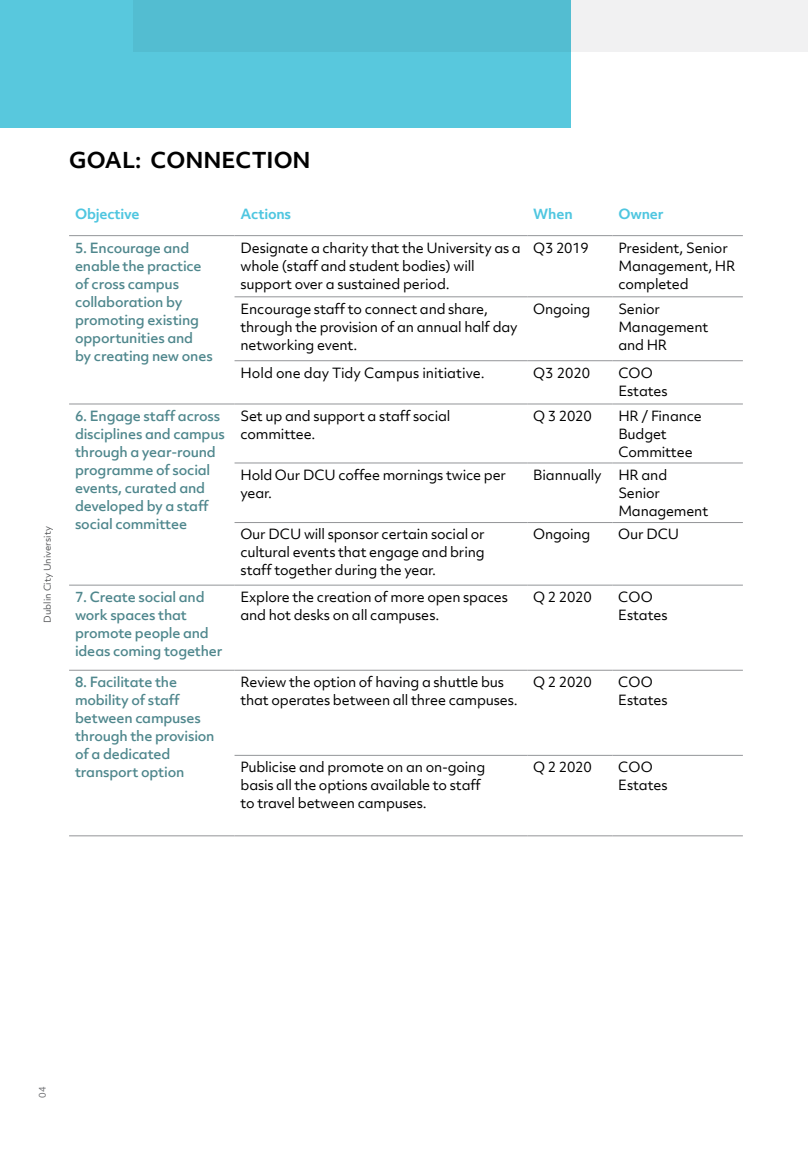
<style>
.page{position:relative;width:808px;height:1149px;background:#fff}
.page>*{position:absolute;margin:0;border:0;box-sizing:border-box;transform-origin:0 0}
.t1{font:700 21px "Objektiv Mk 2";color:#000}
.t2{font:13.5px/18px "Objektiv Mk 2";letter-spacing:-.015em;color:#000}
.t3{font:500 13.5px/18px "Objektiv Mk 2";letter-spacing:-.015em;color:#4f878d}
.t4{font:700 13.5px "Objektiv Mk 2";letter-spacing:-.015em;color:#4fc6e0}
.t5{font:9px "Objektiv Mk 2";color:#58595b}
.t6{font:9px "Objektiv Mk 2";color:#6d6e71}
</style>
<div class="page">
<div style="left:133px;top:0;width:675px;height:52px;background:#f1f1f2"></div>
<div style="left:0;top:0;width:571px;height:128px;background:#58c8dd"></div>
<hr style="left:69px;top:235px;width:166px;height:1px;background:#939598">
<hr style="left:235px;top:235px;width:292px;height:1px;background:#939598">
<hr style="left:527px;top:235px;width:85px;height:1px;background:#939598">
<hr style="left:612px;top:235px;width:131px;height:1px;background:#939598">
<hr style="left:235px;top:296px;width:292px;height:1px;background:#939598">
<hr style="left:527px;top:296px;width:85px;height:1px;background:#939598">
<hr style="left:612px;top:296px;width:131px;height:1px;background:#939598">
<hr style="left:235px;top:360px;width:292px;height:1px;background:#939598">
<hr style="left:527px;top:360px;width:85px;height:1px;background:#939598">
<hr style="left:612px;top:360px;width:131px;height:1px;background:#939598">
<hr style="left:69px;top:403px;width:166px;height:1px;background:#939598">
<hr style="left:235px;top:403px;width:292px;height:1px;background:#939598">
<hr style="left:527px;top:403px;width:85px;height:1px;background:#939598">
<hr style="left:612px;top:403px;width:131px;height:1px;background:#939598">
<hr style="left:235px;top:462px;width:292px;height:1px;background:#939598">
<hr style="left:527px;top:462px;width:85px;height:1px;background:#939598">
<hr style="left:612px;top:462px;width:131px;height:1px;background:#939598">
<hr style="left:235px;top:522px;width:292px;height:1px;background:#939598">
<hr style="left:527px;top:522px;width:85px;height:1px;background:#939598">
<hr style="left:612px;top:522px;width:131px;height:1px;background:#939598">
<hr style="left:69px;top:584px;width:166px;height:1px;background:#939598">
<hr style="left:235px;top:584px;width:292px;height:1px;background:#939598">
<hr style="left:527px;top:584px;width:85px;height:1px;background:#939598">
<hr style="left:612px;top:584px;width:131px;height:1px;background:#939598">
<hr style="left:69px;top:669px;width:166px;height:1px;background:#939598">
<hr style="left:235px;top:669px;width:292px;height:1px;background:#939598">
<hr style="left:527px;top:669px;width:85px;height:1px;background:#939598">
<hr style="left:612px;top:669px;width:131px;height:1px;background:#939598">
<hr style="left:235px;top:754px;width:292px;height:1px;background:#939598">
<hr style="left:527px;top:754px;width:85px;height:1px;background:#939598">
<hr style="left:612px;top:754px;width:131px;height:1px;background:#939598">
<hr style="left:69px;top:835px;width:166px;height:1px;background:#939598">
<hr style="left:235px;top:835px;width:292px;height:1px;background:#939598">
<hr style="left:527px;top:835px;width:85px;height:1px;background:#939598">
<hr style="left:612px;top:835px;width:131px;height:1px;background:#939598">
<p class="t5" style="left:41px;top:622px;width:98px;rotate:-90deg">Dublin City University</p>
<h1 class="t1" style="left:69px;top:145px;width:243px">GOAL: CONNECTION</h1>
<p class="t4" style="left:75px;top:204px;width:66px">Objective</p>
<p class="t4" style="left:241px;top:204px;width:52px">Actions</p>
<p class="t4" style="left:533px;top:204px;width:41px">When</p>
<p class="t4" style="left:618px;top:204px;width:47px">Owner</p>
<p class="t3" style="left:75px;top:238px;width:139px">5. Encourage and enable the practice of cross campus collaboration by promoting existing opportunities and<br>by creating new ones</p>
<p class="t2" style="left:241px;top:238px;width:282px">Designate a charity that the University as a whole (staff and student bodies) will support over a sustained period.</p>
<p class="t2" style="left:533px;top:238px;width:57px">Q3 2019</p>
<p class="t2" style="left:618px;top:238px;width:119px">President, Senior<br>Management, HR completed</p>
<p class="t2" style="left:240px;top:299px;width:279px">Encourage staff to connect and share, through the provision of an annual half day networking event.</p>
<p class="t2" style="left:533px;top:299px;width:59px">Ongoing</p>
<p class="t2" style="left:618px;top:299px;width:91px">Senior<br>Management and HR</p>
<p class="t2" style="left:240px;top:363px;width:246px">Hold one day Tidy Campus initiative.</p>
<p class="t2" style="left:533px;top:363px;width:58px">Q3 2020</p>
<p class="t2" style="left:618px;top:363px;width:51px">COO<br>Estates</p>
<p class="t3" style="left:75px;top:406px;width:151px">6. Engage staff across disciplines and campus through a year-round programme of social events, curated and developed by a staff social committee</p>
<p class="t2" style="left:240px;top:406px;width:211px">Set up and support a staff social committee.</p>
<p class="t2" style="left:533px;top:406px;width:60px">Q 3 2020</p>
<p class="t2" style="left:618px;top:406px;width:85px">HR / Finance<br>Budget<br>Committee</p>
<p class="t2" style="left:240px;top:465px;width:267px">Hold Our DCU coffee mornings twice per year.</p>
<p class="t2" style="left:618px;top:465px;width:91px;text-indent:-85px">Biannually HR and<br>Senior<br>Management</p>
<p class="t2" style="left:240px;top:525px;width:246px;text-align:justify">Our DCU will sponsor certain social or cultural events that engage and bring staff together during the year.</p>
<p class="t2" style="left:533px;top:525px;width:59px">Ongoing</p>
<p class="t2" style="left:618px;top:525px;width:62px">Our DCU</p>
<p class="t3" style="left:75px;top:587px;width:149px">7. Create social and work spaces that promote people and ideas coming together</p>
<p class="t2" style="left:240px;top:587px;width:269px">Explore the creation of more open spaces and hot desks on all campuses.</p>
<p class="t2" style="left:533px;top:587px;width:60px">Q 2 2020</p>
<p class="t2" style="left:618px;top:587px;width:51px">COO<br>Estates</p>
<p class="t3" style="left:75px;top:672px;width:141px">8. Facilitate the mobility of staff between campuses through the provision of a dedicated transport option</p>
<p class="t2" style="left:240px;top:672px;width:279px">Review the option of having a shuttle bus that operates between all three campuses.</p>
<p class="t2" style="left:533px;top:672px;width:60px">Q 2 2020</p>
<p class="t2" style="left:618px;top:672px;width:51px">COO<br>Estates</p>
<p class="t2" style="left:240px;top:757px;width:246px">Publicise and promote on an on-going basis all the options available to staff to travel between campuses.</p>
<p class="t2" style="left:533px;top:757px;width:60px">Q 2 2020</p>
<p class="t2" style="left:618px;top:757px;width:51px">COO<br>Estates</p>
<p class="t6" style="left:36px;top:1097px;width:13px;rotate:-90deg">04</p>
</div>
